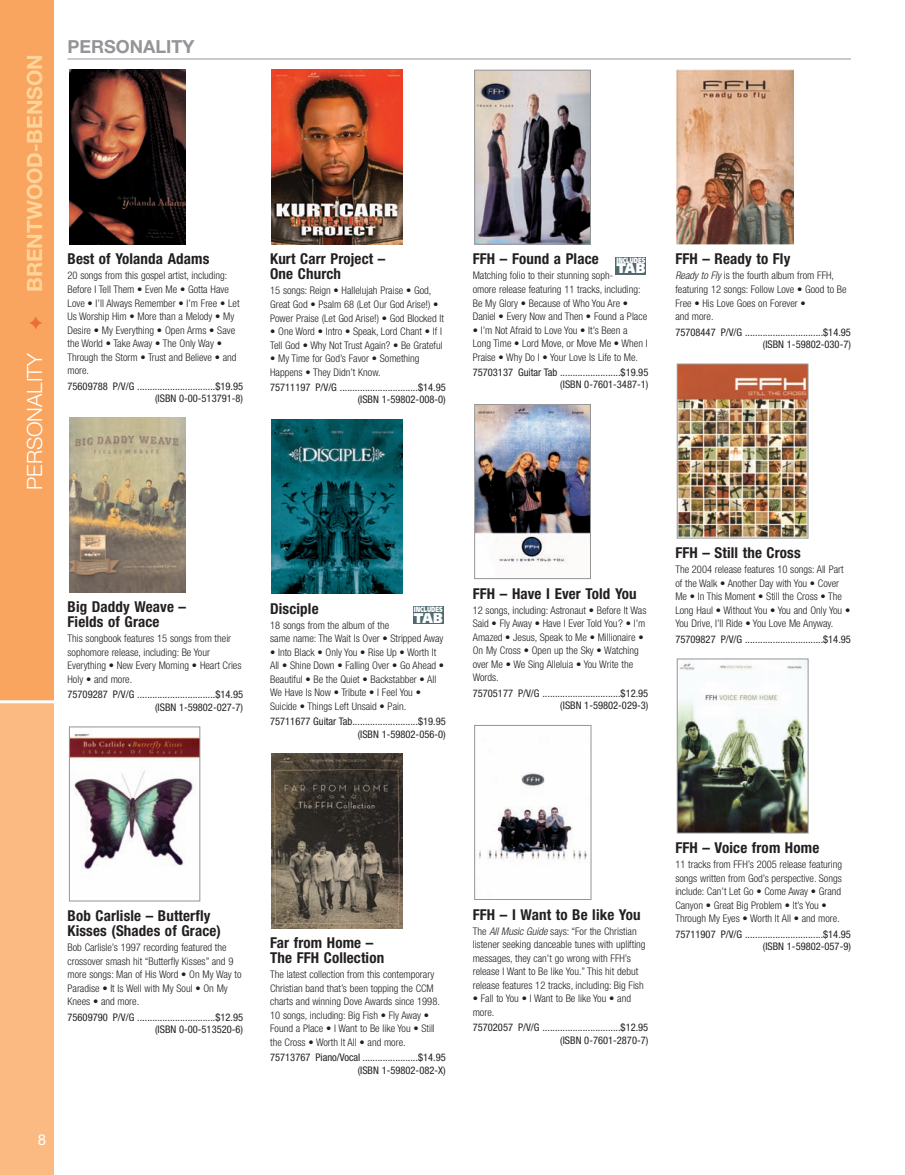
<style>
.page{position:relative;width:905px;height:1175px;background:#fff}
.page>*{position:absolute;margin:0;border:0;box-sizing:border-box;transform-origin:0 0}
.t1{font:700 21px "Helvetica Neue";color:#fdd59a}
.t2{font:700 18px "Helvetica Neue";color:#939598}
.t3{font:700 condensed 15px/15px "Helvetica Neue";letter-spacing:.01em;color:#231f20}
.t4{font:15px "Helvetica Neue";color:#fff}
.t5{font:900 14.1px "Frutiger";letter-spacing:-.02em;color:#fff;scale:.89 1}
.t6{font:300 condensed 10.5px/13.5px "Helvetica Neue";color:#231f20}
.t7{font:condensed 10.5px/12.5px "Helvetica Neue";color:#231f20;text-align:right}
.t8{font:900 7.65px "Frutiger";color:#fff;scale:.69 1}
.s1{font-weight:300;color:#fff}
.s2{color:#ea6f3b}
.s3{font-style:italic}
</style>
<div class="page">
<div style="left:0;top:0;width:54px;height:716px;background:#f9a55f"></div>
<div style="left:0;top:702px;width:54px;height:472px;background:#fbba82"></div>
<img style="left:678px;top:660px;width:128px;height:171px">
<div style="left:676px;top:658px;width:132px;height:175px;border:1px solid #939598"></div>
<img style="left:678px;top:366px;width:128px;height:170px">
<div style="left:676px;top:364px;width:132px;height:174px;border:1px solid #939598"></div>
<img style="left:677px;top:70px;width:116px;height:174px">
<img style="left:477px;top:773px;width:110px;height:87px">
<div style="left:474px;top:725px;width:117px;height:174px;border:1px solid #939598"></div>
<img style="left:476px;top:406px;width:113px;height:160px">
<div style="left:474px;top:404px;width:117px;height:175px;border:1px solid #939598"></div>
<div style="left:615px;top:256px;width:31px;height:18px;background:#506a70"></div>
<img style="left:476px;top:72px;width:113px;height:170px">
<div style="left:474px;top:70px;width:117px;height:174px;border:1px solid #939598"></div>
<img style="left:272px;top:753px;width:131px;height:175px">
<div style="left:413px;top:606px;width:30px;height:18px;background:#506a70"></div>
<img style="left:272px;top:419px;width:131px;height:175px">
<img style="left:272px;top:70px;width:131px;height:174px">
<img style="left:71px;top:733px;width:127px;height:137px">
<div style="left:69px;top:726px;width:131px;height:175px;border:1px solid #939598"></div>
<img style="left:69px;top:418px;width:117px;height:174px">
<img style="left:69px;top:70px;width:117px;height:174px">
<hr style="left:0;top:700px;width:54px;height:3px;background:#fff">
<hr style="left:68px;top:59px;width:782px;height:1px;background:#939598">
<h1 class="t1" style="left:27px;top:490px;width:437px;rotate:-90deg"><span class="s1">PERSONALITY</span> <span class="s2">✦</span> BRENTWOOD-BENSON</h1>
<h2 class="t2" style="left:68px;top:40px;width:128px">PERSONALITY</h2>
<h3 class="t3" style="left:68px;top:253px;width:143px">Best of Yolanda Adams</h3>
<p class="t6" style="left:68px;top:270px;width:173px">20 songs from this gospel artist, including:<br>Before I Tell Them • Even Me • Gotta Have Love • I’ll Always Remember • I’m Free • Let Us Worship Him • More than a Melody • My Desire • My Everything • Open Arms • Save the World • Take Away • The Only Way • Through the Storm • Trust and Believe • and more.</p>
<p class="t7" style="left:68px;top:380px;width:177px">75609788 P/V/G ...............................$19.95 (ISBN 0-00-513791-8)</p>
<h3 class="t3" style="left:68px;top:601px;width:120px">Big Daddy Weave –<br>Fields of Grace</h3>
<p class="t6" style="left:68px;top:633px;width:175px">This songbook features 15 songs from their sophomore release, including: Be Your Everything • New Every Morning • Heart Cries Holy • and more.</p>
<p class="t7" style="left:68px;top:689px;width:177px">75709287 P/V/G ...............................$14.95 (ISBN 1-59802-027-7)</p>
<h3 class="t3" style="left:270px;top:253px;width:117px">Kurt Carr Project –<br>One Church</h3>
<p class="t6" style="left:270px;top:285px;width:175px">15 songs: Reign • Hallelujah Praise • God,<br>Great God • Psalm 68 (Let Our God Arise!) •<br>Power Praise (Let God Arise!) • God Blocked It</p>
<p class="t6" style="left:270px;top:325px;width:174px">• One Word • Intro • Speak, Lord Chant • If I<br>Tell God • Why Not Trust Again? • Be Grateful</p>
<p class="t6" style="left:270px;top:352px;width:151px">• My Time for God’s Favor • Something<br>Happens • They Didn’t Know.</p>
<p class="t7" style="left:270px;top:382px;width:177px">75711197 P/V/G ...............................$14.95 (ISBN 1-59802-008-0)</p>
<h3 class="t3" style="left:472px;top:253px;width:127px">FFH – Found a Place</h3>
<p class="t6" style="left:472px;top:270px;width:176px">Matching folio to their stunning soph-<br>omore release featuring 11 tracks, including:<br>Be My Glory • Because of Who You Are • Daniel • Every Now and Then • Found a Place</p>
<p class="t6" style="left:472px;top:324px;width:176px">• I’m Not Afraid to Love You • It’s Been a<br>Long Time • Lord Move, or Move Me • When I<br>Praise • Why Do I • Your Love Is Life to Me.</p>
<p class="t7" style="left:472px;top:367px;width:177px">75703137 Guitar Tab ........................$19.95 (ISBN 0-7601-3487-1)</p>
<p class="t8" style="left:616px;top:257px;width:43px">INCLUDES</p>
<h3 class="t5" style="left:616px;top:263px;width:34px">TAB</h3>
<h3 class="t3" style="left:675px;top:253px;width:116px">FFH – Ready to Fly</h3>
<p class="t6" style="left:675px;top:270px;width:173px"><span class="s3">Ready to Fly</span> is the fourth album from FFH, featuring 12 songs: Follow Love • Good to Be<br>Free • His Love Goes on Forever •<br>and more.</p>
<p class="t7" style="left:675px;top:326px;width:177px">75708447 P/V/G ...............................$14.95 (ISBN 1-59802-030-7)</p>
<h3 class="t3" style="left:270px;top:602px;width:50px">Disciple</h3>
<p class="t6" style="left:270px;top:619px;width:175px">18 songs from the album of the<br>same name: The Wait Is Over • Stripped Away</p>
<p class="t6" style="left:270px;top:646px;width:175px">• Into Black • Only You • Rise Up • Worth It All • Shine Down • Falling Over • Go Ahead • Beautiful • Be the Quiet • Backstabber • All We Have Is Now • Tribute • I Feel You • Suicide • Things Left Unsaid • Pain.</p>
<p class="t7" style="left:270px;top:716px;width:177px">75711677 Guitar Tab..........................$19.95 (ISBN 1-59802-056-0)</p>
<p class="t8" style="left:414px;top:606px;width:43px">INCLUDES</p>
<h3 class="t5" style="left:414px;top:612px;width:34px">TAB</h3>
<h3 class="t3" style="left:472px;top:587px;width:165px">FFH – Have I Ever Told You</h3>
<p class="t6" style="left:472px;top:604px;width:175px">12 songs, including: Astronaut • Before It Was Said • Fly Away • Have I Ever Told You? • I’m Amazed • Jesus, Speak to Me • Millionaire • On My Cross • Open up the Sky • Watching over Me • We Sing Alleluia • You Write the Words.</p>
<p class="t7" style="left:472px;top:688px;width:177px">75705177 P/V/G ...............................$12.95 (ISBN 1-59802-029-3)</p>
<h3 class="t3" style="left:675px;top:547px;width:127px">FFH – Still the Cross</h3>
<p class="t6" style="left:675px;top:564px;width:176px">The 2004 release features 10 songs: All Part of the Walk • Another Day with You • Cover Me • In This Moment • Still the Cross • The Long Haul • Without You • You and Only You • You Drive, I’ll Ride • You Love Me Anyway.</p>
<p class="t7" style="left:675px;top:634px;width:177px">75709827 P/V/G ...............................$14.95</p>
<h3 class="t3" style="left:68px;top:909px;width:155px">Bob Carlisle – Butterfly<br>Kisses (Shades of Grace)</h3>
<p class="t6" style="left:68px;top:941px;width:175px">Bob Carlisle’s 1997 recording featured the crossover smash hit “Butterfly Kisses” and 9 more songs: Man of His Word • On My Way to Paradise • It Is Well with My Soul • On My Knees • and more.</p>
<p class="t7" style="left:68px;top:1011px;width:177px">75609790 P/V/G ...............................$12.95 (ISBN 0-00-513520-6)</p>
<h3 class="t4" style="left:38px;top:1134px;width:10px">8</h3>
<h3 class="t3" style="left:270px;top:936px;width:116px">Far from Home –<br>The FFH Collection</h3>
<p class="t6" style="left:270px;top:968px;width:171px">The latest collection from this contemporary Christian band that’s been topping the CCM charts and winning Dove Awards since 1998.<br>10 songs, including: Big Fish • Fly Away • Found a Place • I Want to Be like You • Still the Cross • Worth It All • and more.</p>
<p class="t7" style="left:270px;top:1052px;width:177px">75713767 Piano/Vocal ......................$14.95 (ISBN 1-59802-082-X)</p>
<h3 class="t3" style="left:472px;top:908px;width:169px">FFH – I Want to Be like You</h3>
<p class="t6" style="left:472px;top:925px;width:174px">The <span class="s3">All Music Guide</span>says: “For the Christian listener seeking danceable tunes with uplifting messages, they can’t go wrong with FFH’s release I Want to Be like You.” This hit debut release features 12 tracks, including: Big Fish</p>
<p class="t6" style="left:472px;top:992px;width:160px">• Fall to You • I Want to Be like You • and more.</p>
<p class="t7" style="left:472px;top:1022px;width:177px">75702057 P/V/G ...............................$12.95 (ISBN 0-7601-2870-7)</p>
<h3 class="t3" style="left:675px;top:841px;width:145px">FFH – Voice from Home</h3>
<p class="t6" style="left:675px;top:858px;width:168px">11 tracks from FFH’s 2005 release featuring songs written from God’s perspective. Songs include: Can’t Let Go • Come Away • Grand Canyon • Great Big Problem • It’s You • Through My Eyes • Worth It All • and more.</p>
<p class="t7" style="left:675px;top:928px;width:177px">75711907 P/V/G ...............................$14.95 (ISBN 1-59802-057-9)</p>
</div>
